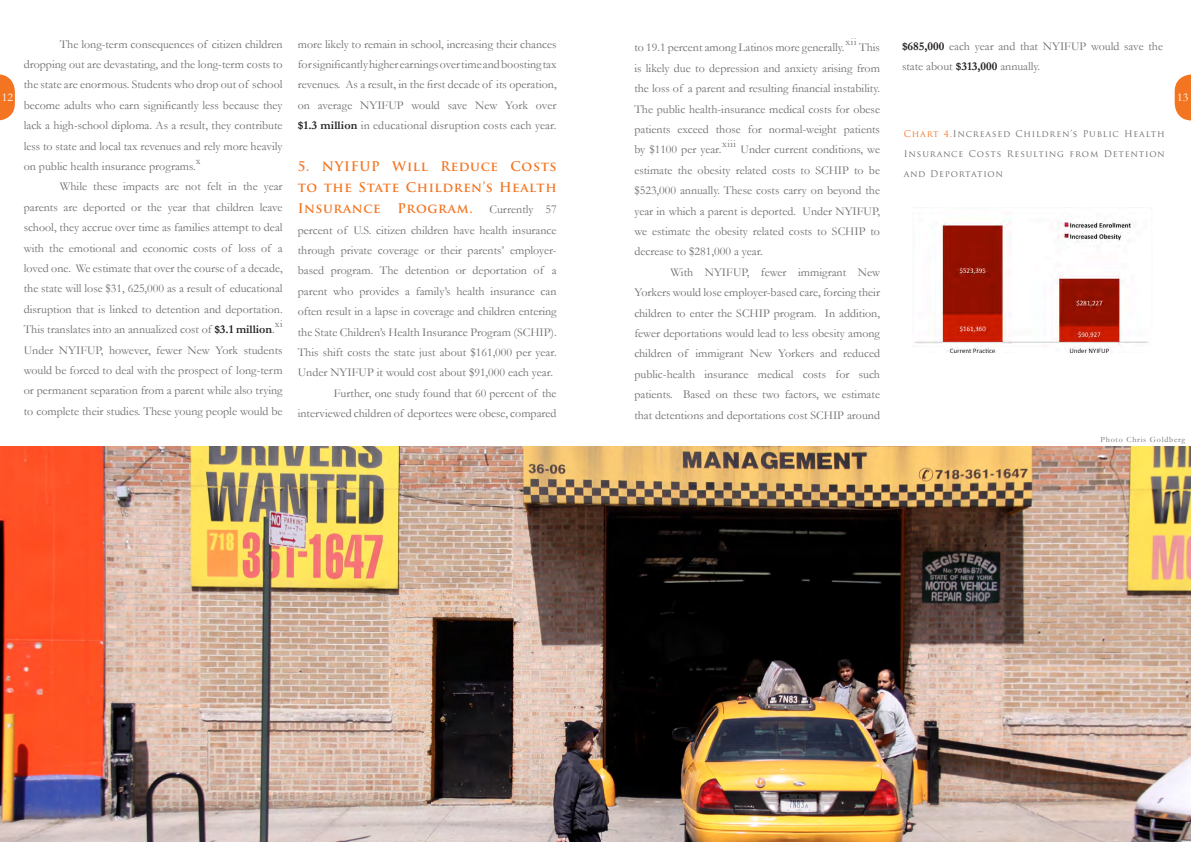
<style>
.page{position:relative;width:1191px;height:842px;background:#fff}
.page>*{position:absolute;margin:0;border:0;box-sizing:border-box;transform-origin:0 0}
.t1{font:700 13px/21px "Trajan Pro";letter-spacing:.05em;color:#f47521;text-align:justify}
.t2{font:12px/20.4px "Garamond";color:#6c6d70;text-align:justify}
.t3{font:12px "Garamond";color:#fff}
.t4{font:10.5px "Garamond";letter-spacing:.06em;color:#6c6d70}
.t5{font:9px "Trajan Pro";letter-spacing:.09em;color:#6c6d70}
.t6{font:8px "Garamond";letter-spacing:.1em;color:#6c6d70}
.s1{font-weight:700;color:#231f20}
.s2{color:#f47521}
</style>
<div class="page">
<svg style="left:1174px;top:74px;width:17px;height:46px"></svg>
<svg style="left:0;top:74px;width:15px;height:46px"></svg>
<img style="left:0;top:446px;width:1191px;height:396px">
<img style="left:914px;top:218px;width:234px;height:135px">
<p class="t4" style="left:845px;top:36px;width:12px">xii</p>
<p class="t2" style="left:634px;top:37px;width:247px;text-indent:225px">This is likely due to depression and anxiety arising from the loss of a parent and resulting financial instability.<br>The public health-insurance medical costs for obese patients exceed those for normal-weight patients by $1100 per year.</p>
<p class="t2" style="left:24px;top:33px;width:260px;text-indent:36px">The long-term consequences of citizen children dropping out are devastating, and the long-term costs to the state are enormous. Students who drop out of school become adults who earn significantly less because they lack a high-school diploma. As a result, they contribute less to state and local tax revenues and rely more heavily on public health insurance programs.</p>
<p class="t2" style="left:298px;top:33px;width:260px">more likely to remain in school, increasing their chances for significantly higher earnings over time and boosting tax revenues. As a result, in the first decade of its operation, on average NYIFUP would save New York over <span class="s1">$1.3 million</span> in educational disruption costs each year.</p>
<p class="t1" style="left:298px;top:156px;width:260px">5. NYIFUP Will Reduce Costs to the State Children’s Health Insurance</p>
<p class="t2" style="left:902px;top:36px;width:262px"><span class="s1">$685,000</span> each year and that NYIFUP would save the state about <span class="s1">$313,000</span> annually.</p>
<p class="t2" style="left:634px;top:37px;width:212px">to 19.1 percent among Latinos more generally.</p>
<p class="t3" style="left:2px;top:90px;width:13px">12</p>
<p class="t3" style="left:1177px;top:90px;width:13px">13</p>
<p class="t5" style="left:903px;top:128px;width:262px"><span class="s2">Chart 4.</span>Increased Children’s Public Health</p>
<p class="t5" style="left:903px;top:148px;width:262px">Insurance Costs Resulting from Detention</p>
<p class="t5" style="left:903px;top:168px;width:101px">and Deportation</p>
<p class="t4" style="left:722px;top:138px;width:15px">xiii</p>
<p class="t2" style="left:634px;top:139px;width:247px;text-indent:106px">Under current conditions, we estimate the obesity related costs to SCHIP to be $523,000 annually. These costs carry on beyond the year in which a parent is deported. Under NYIFUP, we estimate the obesity related costs to SCHIP to decrease to $281,000 a year.</p>
<p class="t2" style="left:634px;top:262px;width:247px;text-indent:36px">With NYIFUP, fewer immigrant New Yorkers would lose employer-based care, forcing their children to enter the SCHIP program. In addition, fewer deportations would lead to less obesity among children of immigrant New Yorkers and reduced public-health insurance medical costs for such patients. Based on these two factors, we estimate that detentions and deportations cost SCHIP around</p>
<p class="t4" style="left:196px;top:154px;width:6px">x</p>
<p class="t2" style="left:24px;top:176px;width:260px;text-indent:36px">While these impacts are not felt in the year parents are deported or the year that children leave school, they accrue over time as families attempt to deal with the emotional and economic costs of loss of a loved one. We estimate that over the course of a decade, the state will lose $31, 625,000 as a result of educational disruption that is linked to detention and deportation.<br>This translates into an annualized cost of <span class="s1">$3.1 million</span>.</p>
<p class="t1" style="left:397px;top:198px;width:77px">Program.</p>
<p class="t2" style="left:298px;top:199px;width:260px;text-indent:192px">Currently 57 percent of U.S. citizen children have health insurance through private coverage or their parents’ employer&shy;based program. The detention or deportation of a parent who provides a family’s health insurance can often result in a lapse in coverage and children entering the State Children’s Health Insurance Program (SCHIP).<br>This shift costs the state just about $161,000 per year.<br>Under NYIFUP it would cost about $91,000 each year.</p>
<p class="t2" style="left:298px;top:383px;width:260px;text-align:right">Further, one study found that 60 percent of the interviewed children of deportees were obese, compared</p>
<p class="t4" style="left:275px;top:318px;width:9px">xi</p>
<p class="t2" style="left:24px;top:339px;width:260px">Under NYIFUP, however, fewer New York students would be forced to deal with the prospect of long-term or permanent separation from a parent while also trying to complete their studies. These young people would be</p>
<p class="t6" style="left:1100px;top:435px;width:86px">Photo Chris Goldberg</p>
</div>
